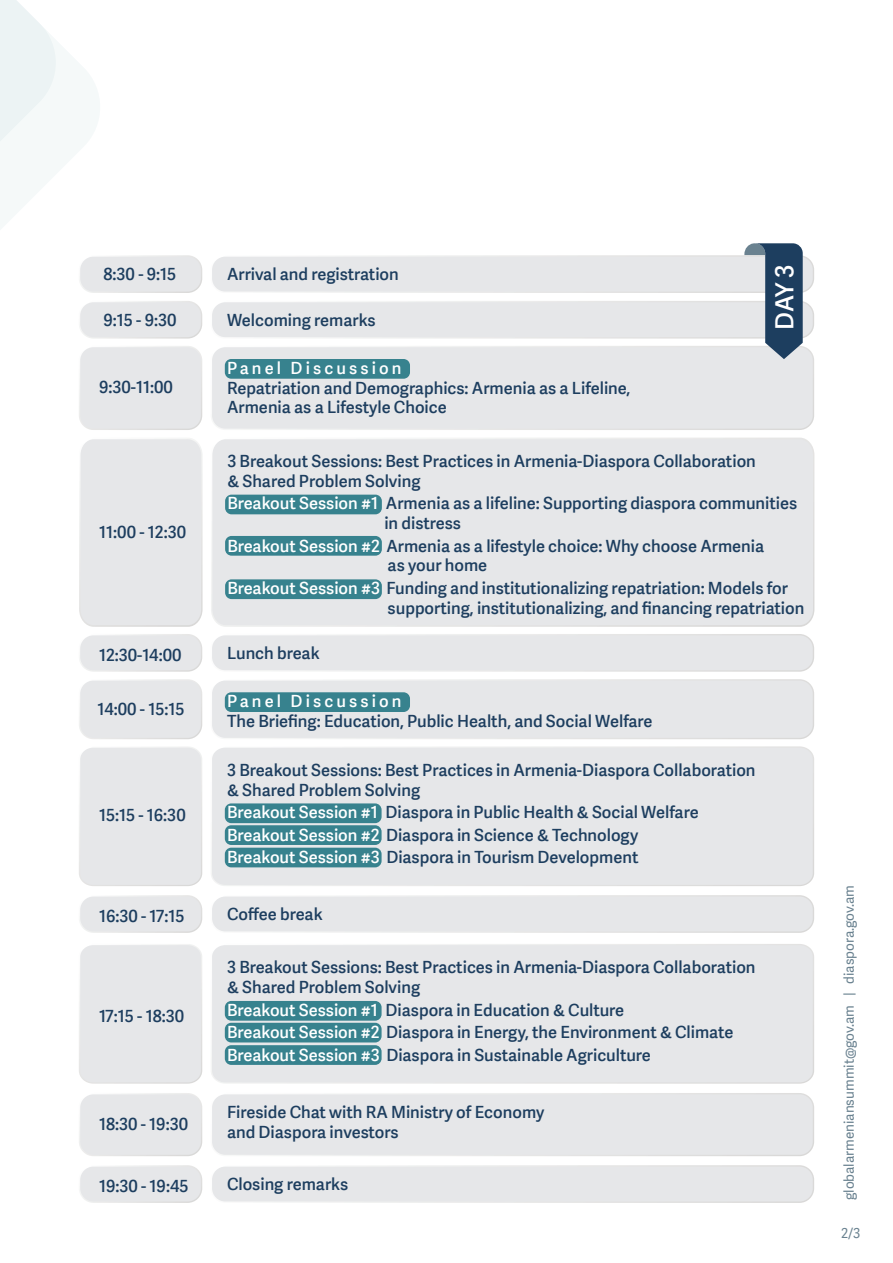
<style>
.page{position:relative;width:893px;height:1263px;background:#fff}
.page>*{position:absolute;margin:0;border:0;box-sizing:border-box;transform-origin:0 0}
.t1{font:24.6px "Adelle Sans ARM Sb";color:#fff}
.t2{font:16.5px/19.8px "Adelle Sans ARM Sb";color:#1d3e5f}
.t3{font:16.5px "Adelle Sans ARM Sb";letter-spacing:.19em;color:#fff}
.t4{font:13.5px "Adelle Sans ARM";color:#6a8290}
.s1{color:#fff}
</style>
<div class="page">
<svg style="left:80px;top:634px;width:122px;height:38px"></svg>
<div style="left:80px;top:635px;width:121px;height:35px;background:#e6e7e9;border-radius:13px"></div>
<svg style="left:212px;top:634px;width:602px;height:38px"></svg>
<div style="left:212px;top:635px;width:601px;height:35px;background:#e6e7e9;border-radius:13px"></div>
<svg style="left:80px;top:895px;width:122px;height:38px"></svg>
<div style="left:80px;top:896px;width:121px;height:35px;background:#e6e7e9;border-radius:13px"></div>
<svg style="left:212px;top:895px;width:602px;height:38px"></svg>
<div style="left:212px;top:896px;width:601px;height:35px;background:#e6e7e9;border-radius:13px"></div>
<svg style="left:79px;top:679px;width:123px;height:60px"></svg>
<div style="left:80px;top:680px;width:121px;height:58px;background:#e6e7e9;border-radius:13px"></div>
<svg style="left:212px;top:679px;width:602px;height:60px"></svg>
<div style="left:212px;top:680px;width:601px;height:58px;background:#e6e7e9;border-radius:13px"></div>
<div style="left:225px;top:692px;width:185px;height:20px;background:#37828e;border-radius:6px"></div>
<svg style="left:79px;top:346px;width:123px;height:84px"></svg>
<div style="left:80px;top:347px;width:121px;height:82px;background:#e6e7e9;border-radius:13px"></div>
<div style="left:212px;top:347px;width:601px;height:82px;background:#e6e7e9;border-radius:13px"></div>
<svg style="left:80px;top:1165px;width:122px;height:38px"></svg>
<div style="left:80px;top:1166px;width:121px;height:35px;background:#e6e7e9;border-radius:13px"></div>
<svg style="left:212px;top:1165px;width:602px;height:38px"></svg>
<div style="left:212px;top:1166px;width:601px;height:35px;background:#e6e7e9;border-radius:13px"></div>
<div style="left:225px;top:359px;width:185px;height:20px;background:#37828e;border-radius:6px"></div>
<div style="left:79px;top:747px;width:123px;height:139px;background:#e6e7e9"></div>
<svg style="left:211px;top:746px;width:603px;height:140px"></svg>
<div style="left:212px;top:748px;width:601px;height:137px;background:#e6e7e9"></div>
<div style="left:225px;top:803px;width:157px;height:20px;background:#37828e;border-radius:6px"></div>
<div style="left:225px;top:825px;width:157px;height:20px;background:#37828e;border-radius:6px"></div>
<div style="left:225px;top:848px;width:157px;height:19px;background:#37828e;border-radius:6px"></div>
<div style="left:79px;top:944px;width:123px;height:140px;background:#e6e7e9"></div>
<svg style="left:211px;top:944px;width:603px;height:140px"></svg>
<div style="left:212px;top:945px;width:601px;height:137px;background:#e6e7e9"></div>
<div style="left:225px;top:1001px;width:157px;height:20px;background:#37828e;border-radius:6px"></div>
<div style="left:225px;top:1023px;width:157px;height:19px;background:#37828e;border-radius:6px"></div>
<div style="left:225px;top:1045px;width:157px;height:20px;background:#37828e;border-radius:6px"></div>
<div style="left:79px;top:438px;width:124px;height:189px;background:#e6e7e9"></div>
<div style="left:212px;top:439px;width:601px;height:186px;background:#e6e7e9"></div>
<div style="left:225px;top:495px;width:157px;height:19px;background:#37828e;border-radius:6px"></div>
<div style="left:225px;top:536px;width:157px;height:20px;background:#37828e;border-radius:6px"></div>
<div style="left:225px;top:579px;width:157px;height:20px;background:#37828e;border-radius:6px"></div>
<svg style="left:212px;top:243px;width:602px;height:116px"></svg>
<svg style="left:79px;top:1093px;width:123px;height:63px"></svg>
<div style="left:80px;top:1094px;width:121px;height:61px;background:#e6e7e9;border-radius:13px"></div>
<svg style="left:212px;top:1093px;width:602px;height:63px"></svg>
<div style="left:212px;top:1094px;width:601px;height:61px;background:#e6e7e9;border-radius:13px"></div>
<svg style="left:0;top:0;width:202px;height:339px"></svg>
<p class="t2" style="left:104px;top:264px;width:74px">8:30 - 9:15</p>
<p class="t2" style="left:227px;top:264px;width:173px">Arrival and registration</p>
<p class="t2" style="left:104px;top:310px;width:75px">9:15 - 9:30</p>
<p class="t2" style="left:227px;top:309px;width:150px">Welcoming remarks</p>
<p class="t2" style="left:99px;top:377px;width:75px">9:30-11:00</p>
<p class="t3" style="left:227px;top:356px;width:176px">Panel Discussion</p>
<p class="t2" style="left:227px;top:377px;width:405px">Repatriation and Demographics: Armenia as a Lifeline,<br>Armenia as a Lifestyle Choice</p>
<h1 class="t1" style="left:767px;top:330px;width:67px;rotate:-90deg">DAY 3</h1>
<p class="t2" style="left:99px;top:521px;width:88px">11:00 - 12:30</p>
<p class="t2" style="left:227px;top:451px;width:530px">3 Breakout Sessions: Best Practices in Armenia-Diaspora Collaboration &amp; Shared Problem Solving</p>
<p class="t2" style="left:384px;top:493px;width:414px;text-indent:-157px"><span class="s1">Breakout Session #1</span> Armenia as a lifeline: Supporting diaspora communities in distress</p>
<p class="t2" style="left:388px;top:535px;width:378px;text-indent:-160px"><span class="s1">Breakout Session #2</span> Armenia as a lifestyle choice: Why choose Armenia as your home</p>
<p class="t2" style="left:388px;top:577px;width:418px;text-indent:-160px"><span class="s1">Breakout Session #3</span> Funding and institutionalizing repatriation: Models for supporting, institutionalizing, and financing repatriation</p>
<p class="t2" style="left:99px;top:644px;width:84px">12:30-14:00</p>
<p class="t2" style="left:227px;top:642px;width:94px">Lunch break</p>
<p class="t2" style="left:98px;top:698px;width:88px">14:00 - 15:15</p>
<p class="t2" style="left:99px;top:804px;width:88px">15:15 - 16:30</p>
<p class="t3" style="left:227px;top:689px;width:176px">Panel Discussion</p>
<p class="t2" style="left:227px;top:710px;width:427px">The Briefing: Education, Public Health, and Social Welfare</p>
<p class="t2" style="left:227px;top:759px;width:530px">3 Breakout Sessions: Best Practices in Armenia-Diaspora Collaboration &amp; Shared Problem Solving</p>
<p class="t2" style="left:227px;top:800px;width:473px;line-height:22.5px"><span class="s1">Breakout Session #1</span> Diaspora in Public Health &amp; Social Welfare<br><span class="s1">Breakout Session #2</span> Diaspora in Science &amp; Technology<br><span class="s1">Breakout Session #3</span> Diaspora in Tourism Development</p>
<p class="t2" style="left:99px;top:905px;width:87px">16:30 - 17:15</p>
<p class="t2" style="left:227px;top:904px;width:97px">Coffee break</p>
<p class="t2" style="left:99px;top:1005px;width:87px">17:15 - 18:30</p>
<p class="t2" style="left:99px;top:1114px;width:91px">18:30 - 19:30</p>
<p class="t2" style="left:227px;top:957px;width:530px">3 Breakout Sessions: Best Practices in Armenia-Diaspora Collaboration &amp; Shared Problem Solving</p>
<p class="t2" style="left:227px;top:998px;width:508px;line-height:22.5px"><span class="s1">Breakout Session #1</span> Diaspora in Education &amp; Culture<br><span class="s1">Breakout Session #2</span> Diaspora in Energy, the Environment &amp; Climate<br><span class="s1">Breakout Session #3</span> Diaspora in Sustainable Agriculture</p>
<p class="t2" style="left:227px;top:1101px;width:319px">Fireside Chat with RA Ministry of Economy and Diaspora investors</p>
<p class="t2" style="left:99px;top:1175px;width:91px">19:30 - 19:45</p>
<p class="t2" style="left:227px;top:1174px;width:123px">Closing remarks</p>
<p class="t4" style="left:839px;top:1200px;width:317px;rotate:-90deg">globalarmeniansummit@gov.am | diaspora.gov.am</p>
<p class="t4" style="left:841px;top:1223px;width:21px">2/3</p>
</div>
